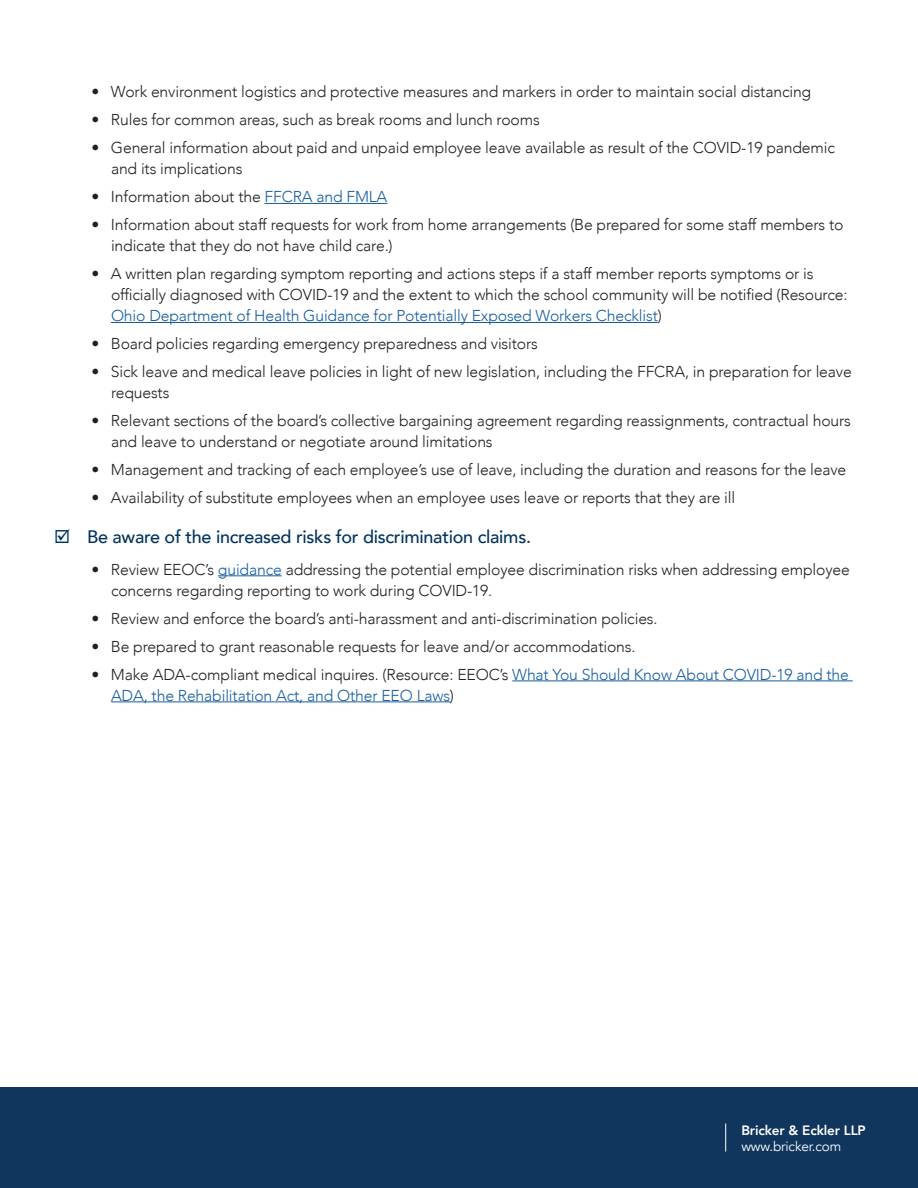
<style>
.page{position:relative;width:918px;height:1188px;background:#fff}
.page>*{position:absolute;margin:0;border:0;box-sizing:border-box;transform-origin:0 0}
.Check-list{font:500 18px "Avenir LT Com";letter-spacing:-.015em;color:#00345e}
.Bullet{font:300 15.75px/21px "Avenir LT Com";letter-spacing:-.01em;color:#231f20}
.Bullet-2{font:300 15.75px/21px "Avenir LT Com";letter-spacing:-.01em;color:#175d9e}
.t1{font:800 13.5px "Avenir LT Com";letter-spacing:-.01em;color:#fff}
.t2{font:13.5px "Avenir LT Com";letter-spacing:-.01em;color:#fff}
.s1{color:#175d9e}
.s2{color:#231f20}
</style>
<div class="page">
<div style="left:0;top:1088px;width:918px;height:100px;background:#11365d"></div>
<svg style="left:725px;top:1124px;width:1px;height:28px"></svg>
<hr style="left:265px;top:203px;width:122px;height:1px;background:#175d9e">
<hr style="left:111px;top:322px;width:547px;height:1px;background:#175d9e">
<hr style="left:218px;top:575px;width:64px;height:1px;background:#175d9e">
<hr style="left:512px;top:680px;width:341px;height:1px;background:#175d9e">
<hr style="left:111px;top:701px;width:339px;height:1px;background:#175d9e">
<p class="Bullet" style="left:92px;top:81px;width:721px">• Work environment logistics and protective measures and markers in order to maintain social distancing</p>
<p class="Bullet" style="left:92px;top:109px;width:450px">• Rules for common areas, such as break rooms and lunch rooms</p>
<p class="Bullet" style="left:111px;top:137px;width:726px;text-indent:-20px">• General information about paid and unpaid employee leave available as result of the COVID-19 pandemic and its implications</p>
<p class="Bullet" style="left:92px;top:186px;width:297px">• Information about the <span class="s1">FFCRA and FMLA</span></p>
<p class="Bullet" style="left:111px;top:214px;width:734px;text-indent:-20px">• Information about staff requests for work from home arrangements (Be prepared for some staff members to indicate that they do not have child care.)</p>
<p class="Bullet" style="left:111px;top:263px;width:738px;text-indent:-20px">• A written plan regarding symptom reporting and actions steps if a staff member reports symptoms or is officially diagnosed with COVID-19 and the extent to which the school community will be notified (Resource:<br><span class="s1">Ohio Department of Health Guidance for Potentially Exposed Workers Checklist</span>)</p>
<p class="Bullet" style="left:92px;top:333px;width:448px">• Board policies regarding emergency preparedness and visitors</p>
<p class="Bullet" style="left:111px;top:361px;width:742px;text-indent:-20px">• Sick leave and medical leave policies in light of new legislation, including the FFCRA, in preparation for leave requests</p>
<p class="Bullet" style="left:111px;top:410px;width:741px;text-indent:-20px">• Relevant sections of the board’s collective bargaining agreement regarding reassignments, contractual hours and leave to understand or negotiate around limitations</p>
<p class="Bullet" style="left:92px;top:460px;width:756px">• Management and tracking of each employee’s use of leave, including the duration and reasons for the leave</p>
<p class="Bullet" style="left:92px;top:488px;width:645px">• Availability of substitute employees when an employee uses leave or reports that they are ill</p>
<p class="Check-list" style="left:54px;top:526px;width:479px">☑ Be aware of the increased risks for discrimination claims.</p>
<p class="Bullet" style="left:111px;top:559px;width:740px;text-indent:-20px">• Review EEOC’s <span class="s1">guidance</span> addressing the potential employee discrimination risks when addressing employee concerns regarding reporting to work during COVID-19.</p>
<p class="Bullet" style="left:92px;top:608px;width:568px">• Review and enforce the board’s anti-harassment and anti-discrimination policies.</p>
<p class="Bullet" style="left:92px;top:636px;width:546px">• Be prepared to grant reasonable requests for leave and/or accommodations.</p>
<p class="Bullet-2" style="left:111px;top:664px;width:739px;text-indent:-20px"><span class="s2">• Make ADA-compliant medical inquires. (Resource: EEOC’s</span> What You Should Know About COVID-19 and the<br>ADA, the Rehabilitation Act, and Other EEO Laws<span class="s2">)</span></p>
<p class="t1" style="left:741px;top:1122px;width:126px">Bricker &amp; Eckler LLP</p>
<p class="t2" style="left:741px;top:1138px;width:101px">www.bricker.com</p>
</div>
